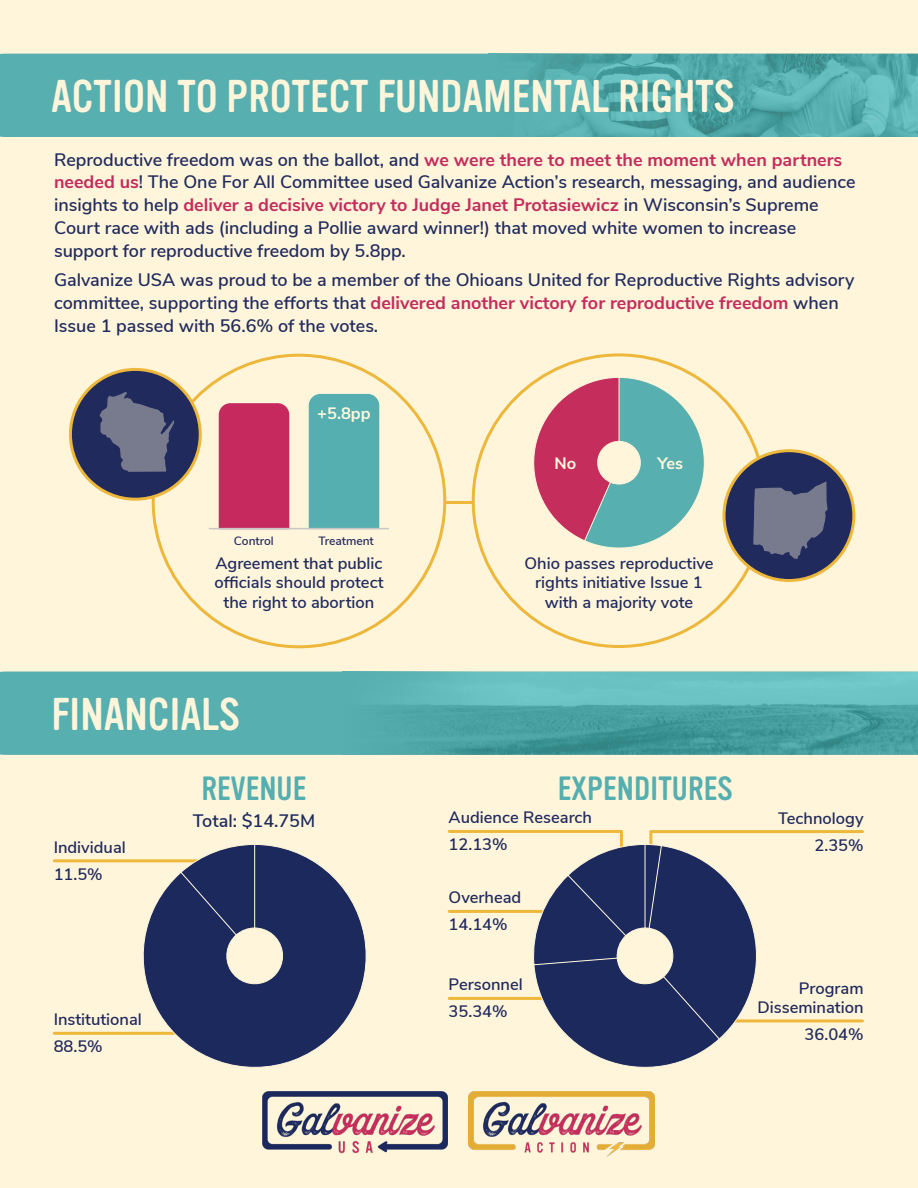
<style>
.page{position:relative;width:918px;height:1188px;background:#fff5db}
.page>*{position:absolute;margin:0;border:0;box-sizing:border-box;transform-origin:0 0}
.t1{font:45px "Vinyl OT";color:#fff5db}
.t2{font:33px "Vinyl OT";color:#55aeaf}
.t3{font:600 18px/22.8px "Nunito Sans";color:#202b5d}
.t4{font:600 18px "Nunito Sans";color:#1b295d}
.t5{font:600 16.5px/27px "Nunito Sans";color:#202a5c}
.t6{font:600 16.5px/19.8px "Nunito Sans";color:#202b5d;text-align:center}
.t7{font:700 16.5px "Nunito Sans";color:#fef8dd}
.t8{font:600 12px "Nunito Sans";color:#202a5c}
.s1{font-weight:700;color:#c32d5d}
</style>
<div class="page">
<hr style="left:398px;top:501px;width:76px;height:3px;background:#eeb93a">
<div style="left:0;top:54px;width:488px;height:83px;background:#57afaf"></div>
<img style="left:621px;top:54px;width:297px;height:83px">
<svg style="left:488px;top:54px;width:133px;height:83px;background:#56aeae"></svg>
<div style="left:0;top:672px;width:342px;height:83px;background:#57afaf"></div>
<img style="left:476px;top:672px;width:442px;height:83px">
<svg style="left:342px;top:672px;width:134px;height:83px;background:#55adad"></svg>
<hr style="left:620px;top:832px;width:3px;height:67px;background:#eeb93a">
<hr style="left:54px;top:1032px;width:151px;height:3px;background:#eeb93a">
<hr style="left:649px;top:832px;width:3px;height:26px;background:#eeb93a">
<hr style="left:449px;top:910px;width:151px;height:3px;background:#eeb93a">
<hr style="left:449px;top:830px;width:172px;height:3px;background:#eeb93a">
<hr style="left:54px;top:859px;width:151px;height:3px;background:#eeb93a">
<hr style="left:449px;top:997px;width:151px;height:3px;background:#eeb93a">
<hr style="left:647px;top:1019px;width:215px;height:3px;background:#eeb93a">
<hr style="left:651px;top:830px;width:211px;height:3px;background:#eeb93a">
<svg style="left:140px;top:844px;width:226px;height:224px"></svg>
<svg style="left:180px;top:844px;width:76px;height:92px;background:#3d476e"></svg>
<svg style="left:533px;top:843px;width:232px;height:225px"></svg>
<div style="left:153px;top:355px;width:292px;height:292px;background:#fff5db;border-radius:50%"></div>
<div style="left:219px;top:403px;width:70px;height:125px;background:#c5295d"></div>
<div style="left:309px;top:394px;width:70px;height:134px;background:#55aeaf"></div>
<hr style="left:209px;top:528px;width:179px;height:1px;background:#c8c7c7">
<div style="left:70px;top:369px;width:130px;height:130px;background:#202a5c;border-radius:50%"></div>
<div style="left:69px;top:368px;width:133px;height:133px;border:3px solid #edb73b;border-radius:50%"></div>
<svg style="left:527px;top:376px;width:185px;height:172px"></svg>
<div style="left:724px;top:451px;width:130px;height:130px;background:#202a5c;border-radius:50%"></div>
<div style="left:723px;top:449px;width:132px;height:133px;border:3px solid #edb73b;border-radius:50%"></div>
<svg style="left:753px;top:481px;width:75px;height:78px"></svg>
<img style="left:469px;top:1091px;width:185px;height:65px">
<img style="left:263px;top:1091px;width:185px;height:63px">
<svg style="left:99px;top:392px;width:75px;height:80px"></svg>
<p class="t1" style="left:51px;top:72px;width:685px">ACTION TO PROTECT FUNDAMENTAL RIGHTS</p>
<p class="t3" style="left:54px;top:147px;width:803px">Reproductive freedom was on the ballot, and <span class="s1">we were there to meet the moment when partners needed us</span>! The One For All Committee used Galvanize Action’s research, messaging, and audience insights to help <span class="s1">deliver a decisive victory to Judge Janet Protasiewicz</span> in Wisconsin’s Supreme Court race with ads (including a Pollie award winner!) that moved white women to increase support for reproductive freedom by 5.8pp.</p>
<p class="t3" style="left:54px;top:268px;width:802px">Galvanize USA was proud to be a member of the Ohioans United for Reproductive Rights advisory committee, supporting the efforts that <span class="s1">delivered another victory for reproductive freedom</span> when<br>Issue 1 passed with 56.6% of the votes.</p>
<p class="t7" style="left:317px;top:401px;width:55px">+5.8pp</p>
<p class="t7" style="left:554px;top:451px;width:23px">No</p>
<p class="t7" style="left:657px;top:451px;width:27px">Yes</p>
<p class="t8" style="left:234px;top:532px;width:41px">Control</p>
<p class="t8" style="left:318px;top:532px;width:57px">Treatment</p>
<p class="t6" style="left:214px;top:552px;width:171px">Agreement that public officials should protect the right to abortion</p>
<p class="t6" style="left:524px;top:552px;width:191px">Ohio passes reproductive rights initiative Issue 1 with a majority vote</p>
<p class="t1" style="left:51px;top:690px;width:190px">FINANCIALS</p>
<p class="t2" style="left:202px;top:770px;width:106px">REVENUE</p>
<p class="t2" style="left:558px;top:770px;width:176px">EXPENDITURES</p>
<p class="t4" style="left:193px;top:807px;width:124px">Total: $14.75M</p>
<p class="t5" style="left:449px;top:803px;width:145px">Audience Research</p>
<p class="t5" style="left:54px;top:833px;width:74px">Individual</p>
<p class="t5" style="left:449px;top:830px;width:60px">12.13%</p>
<p class="t5" style="left:54px;top:860px;width:51px">11.5%</p>
<p class="t5" style="left:54px;top:1005px;width:90px">Institutional<br>88.5%</p>
<p class="t5" style="left:449px;top:883px;width:74px">Overhead<br>14.14%</p>
<p class="t5" style="left:449px;top:970px;width:76px">Personnel</p>
<p class="t5" style="left:449px;top:997px;width:60px">35.34%</p>
<p class="t5" style="left:778px;top:804px;width:87px">Technology</p>
<p class="t5" style="left:815px;top:831px;width:51px">2.35%</p>
<p class="t5" style="left:799px;top:973px;width:66px">Program</p>
<p class="t5" style="left:757px;top:993px;width:108px;text-align:right">Dissemination<br>36.04%</p>
</div>
